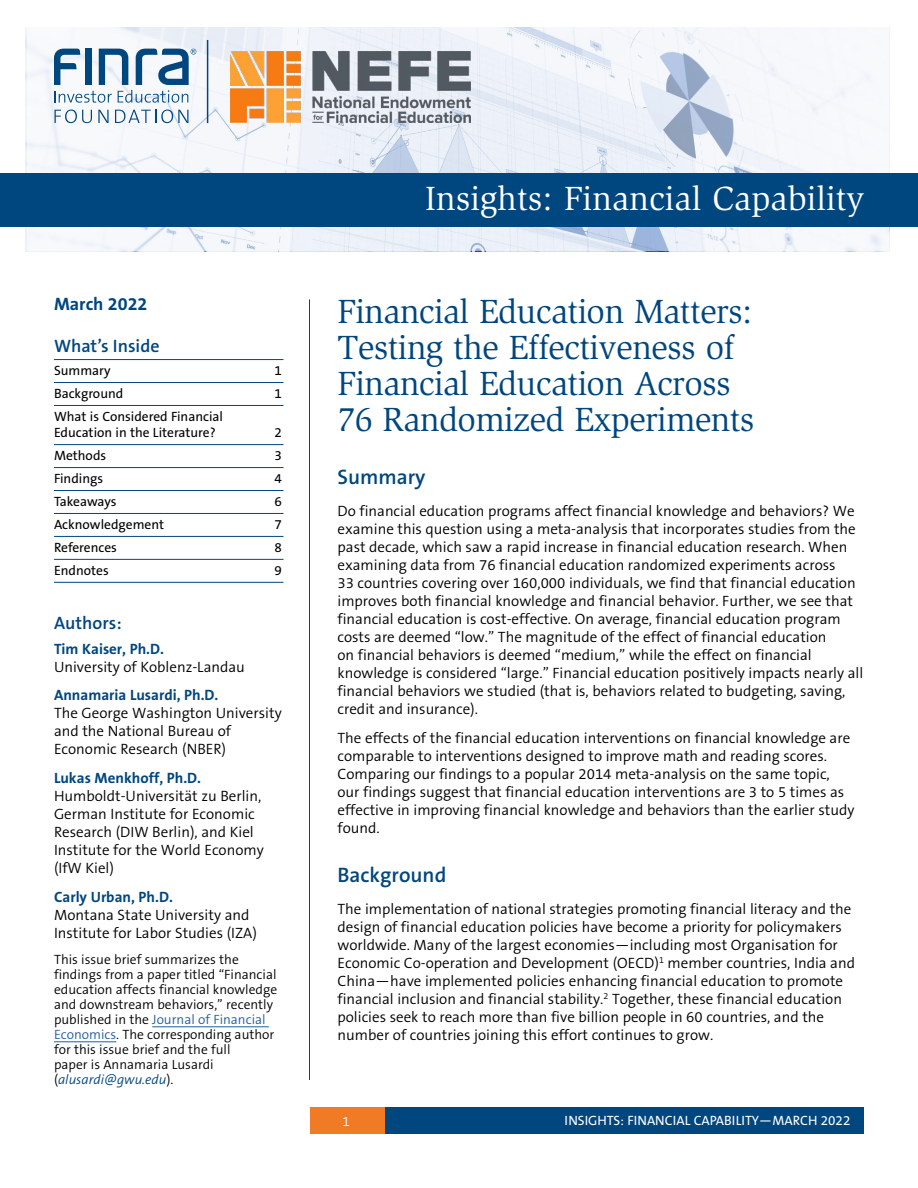
<style>
.page{position:relative;width:918px;height:1188px;background:#fff}
.page>*{position:absolute;margin:0;border:0;box-sizing:border-box;transform-origin:0 0}
.t1{font:34.5px/36px "Slimbach LT";letter-spacing:-.02em;color:#00467f}
.t2{font:34.5px "Slimbach LT";color:#fff}
.t3{font:600 21px "The Sans B6";color:#00467f}
.t4{font:600 18px "The Sans B6";color:#00467f}
.t5{font:700 18px "The Sans B7";color:#00467f}
.t6{font:300 15px/18px "The Sans B4";color:#000}
.t7{font:700 15px "The Sans B7";color:#00467f}
.t8{font:300 13.5px/15px "The Sans B4";color:#000}
.t9{font:13.5px/16.2px "The Sans B5 Plain";color:#000}
.t10{font:13.5px "The Sans B5 Plain";color:#fff}
.t11{font:300 13.5px "The Sans B4";color:#fff}
.s1{color:#215e9e}
.s2{font-style:italic;color:#00467f}
</style>
<div class="page">
<svg style="left:27px;top:27px;width:862px;height:224px;fill:#f2f5fa"></svg>
<div style="left:383px;top:1107px;width:481px;height:27px;background:#00467f"></div>
<div style="left:310px;top:1107px;width:75px;height:27px;background:#f17a24"></div>
<svg style="left:55px;top:110px;width:37px;height:13px"></svg>
<svg style="left:98px;top:110px;width:11px;height:13px"></svg>
<svg style="left:115px;top:110px;width:73px;height:13px"></svg>
<svg style="left:54px;top:49px;width:142px;height:54px"></svg>
<hr style="left:207px;top:40px;width:1px;height:83px;background:#00467f">
<img style="left:231px;top:51px;width:240px;height:71px">
<div style="left:0;top:173px;width:918px;height:54px;background:#00467f"></div>
<hr style="left:309px;top:299px;width:1px;height:781px;background:#00467f">
<hr style="left:54px;top:359px;width:230px;height:1px;background:#00467f">
<hr style="left:54px;top:382px;width:230px;height:1px;background:#00467f">
<hr style="left:54px;top:405px;width:230px;height:1px;background:#00467f">
<hr style="left:54px;top:444px;width:230px;height:1px;background:#00467f">
<hr style="left:54px;top:467px;width:230px;height:1px;background:#00467f">
<hr style="left:54px;top:490px;width:230px;height:1px;background:#00467f">
<hr style="left:54px;top:513px;width:230px;height:1px;background:#00467f">
<hr style="left:54px;top:536px;width:230px;height:1px;background:#00467f">
<hr style="left:54px;top:559px;width:230px;height:1px;background:#00467f">
<hr style="left:54px;top:582px;width:230px;height:1px;background:#00467f">
<hr style="left:152px;top:1026px;width:117px;height:1px;background:#215e9e">
<hr style="left:54px;top:1041px;width:62px;height:1px;background:#215e9e">
<p class="t5" style="left:54px;top:295px;width:95px">March 2022</p>
<p class="t4" style="left:54px;top:337px;width:107px">What’s Inside</p>
<p class="t9" style="left:54px;top:363px;width:58px">Summary</p>
<p class="t9" style="left:275px;top:363px;width:9px">1</p>
<p class="t9" style="left:54px;top:386px;width:71px">Background</p>
<p class="t9" style="left:275px;top:386px;width:9px">1</p>
<p class="t9" style="left:54px;top:409px;width:171px">What is Considered Financial<br>Education in the Literature?</p>
<p class="t9" style="left:275px;top:425px;width:9px">2</p>
<p class="t9" style="left:54px;top:448px;width:54px">Methods</p>
<p class="t9" style="left:275px;top:448px;width:9px">3</p>
<p class="t9" style="left:54px;top:471px;width:51px">Findings</p>
<p class="t9" style="left:275px;top:471px;width:9px">4</p>
<p class="t9" style="left:54px;top:494px;width:64px">Takeaways</p>
<p class="t9" style="left:275px;top:494px;width:9px">6</p>
<p class="t9" style="left:54px;top:517px;width:112px">Acknowledgement</p>
<p class="t9" style="left:275px;top:517px;width:9px">7</p>
<p class="t9" style="left:54px;top:540px;width:64px">References</p>
<p class="t9" style="left:275px;top:540px;width:9px">8</p>
<p class="t9" style="left:54px;top:563px;width:56px">Endnotes</p>
<p class="t9" style="left:275px;top:563px;width:9px">9</p>
<p class="t4" style="left:54px;top:613px;width:69px">Authors:</p>
<p class="t7" style="left:54px;top:640px;width:112px">Tim Kaiser, Ph.D.</p>
<p class="t6" style="left:54px;top:658px;width:192px">University of Koblenz-Landau</p>
<p class="t7" style="left:54px;top:687px;width:166px">Annamaria Lusardi, Ph.D.</p>
<p class="t6" style="left:54px;top:705px;width:229px">The George Washington University and the National Bureau of<br>Economic Research (NBER)</p>
<p class="t7" style="left:54px;top:770px;width:149px">Lukas Menkhoff, Ph.D.</p>
<p class="t6" style="left:54px;top:788px;width:211px">Humboldt-Universität zu Berlin,<br>German Institute for Economic<br>Research (DIW Berlin), and Kiel<br>Institute for the World Economy (IfW Kiel)</p>
<p class="t7" style="left:54px;top:889px;width:120px">Carly Urban, Ph.D.</p>
<p class="t6" style="left:54px;top:906px;width:204px">Montana State University and<br>Institute for Labor Studies (IZA)</p>
<p class="t8" style="left:54px;top:952px;width:225px">This issue brief summarizes the findings from a paper titled “Financial education affects financial knowledge and downstream behaviors,” recently published in the <span class="s1">Journal of Financial Economics</span>. The corresponding author for this issue brief and the full<br>paper is Annamaria Lusardi (<span class="s2">alusardi@gwu.edu</span>).</p>
<h1 class="t2" style="left:425px;top:179px;width:441px">Insights: Financial Capability</h1>
<h1 class="t1" style="left:338px;top:294px;width:419px">Financial Education Matters:<br>Testing the Effectiveness of<br>Financial Education Across<br>76 Randomized Experiments</h1>
<h2 class="t3" style="left:338px;top:466px;width:89px">Summary</h2>
<p class="t6" style="left:338px;top:502px;width:527px">Do financial education programs affect financial knowledge and behaviors? We examine this question using a meta-analysis that incorporates studies from the past decade, which saw a rapid increase in financial education research. When examining data from 76 financial education randomized experiments across<br>33 countries covering over 160,000 individuals, we find that financial education improves both financial knowledge and financial behavior. Further, we see that financial education is cost-effective. On average, financial education program costs are deemed “low.” The magnitude of the effect of financial education<br>on financial behaviors is deemed “medium,” while the effect on financial knowledge is considered “large.” Financial education positively impacts nearly all financial behaviors we studied (that is, behaviors related to budgeting, saving, credit and insurance).</p>
<p class="t6" style="left:338px;top:729px;width:518px">The effects of the financial education interventions on financial knowledge are comparable to interventions designed to improve math and reading scores.<br>Comparing our findings to a popular 2014 meta-analysis on the same topic, our findings suggest that financial education interventions are 3 to 5 times as effective in improving financial knowledge and behaviors than the earlier study found.</p>
<h2 class="t3" style="left:338px;top:864px;width:110px">Background</h2>
<p class="t6" style="left:337px;top:900px;width:519px">The implementation of national strategies promoting financial literacy and the design of financial education policies have become a priority for policymakers worldwide. Many of the largest economies—including most Organisation for Economic Co-operation and Development (OECD)<sup>1</sup> member countries, India and China—have implemented policies enhancing financial education to promote financial inclusion and financial stability.<sup>2</sup> Together, these financial education policies seek to reach more than five billion people in 60 countries, and the number of countries joining this effort continues to grow.</p>
<p class="t11" style="left:343px;top:1114px;width:9px">1</p>
<p class="t10" style="left:565px;top:1114px;width:287px">INSIGHTS: FINANCIAL CAPABILITY—MARCH 2022</p>
</div>
